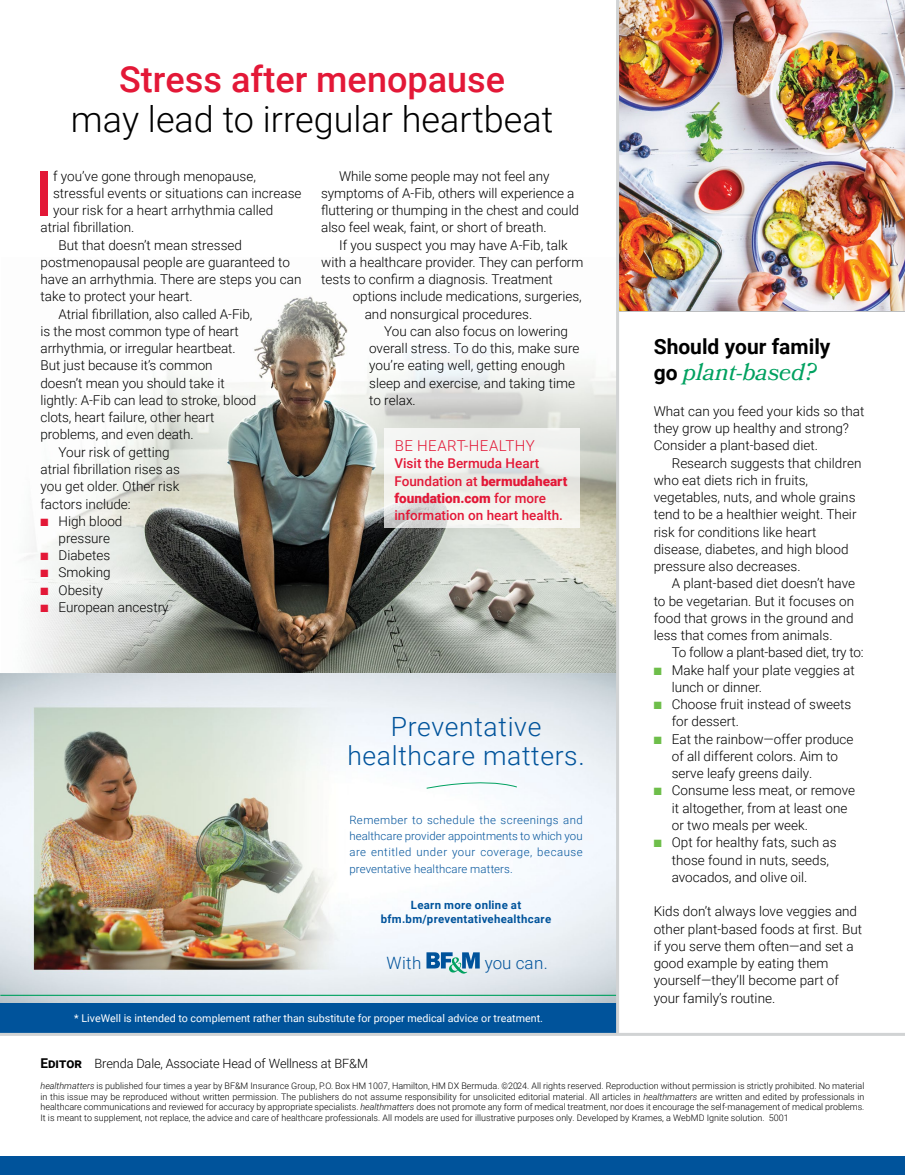
<style>
.page{position:relative;width:905px;height:1175px;background:#fff}
.page>*{position:absolute;margin:0;border:0;box-sizing:border-box;transform-origin:0 0}
.t1{font:500 62.1px "Roboto";color:#e31837}
.t2{font:300 36px "Roboto";color:#000}
.t3{font:500 36px "Roboto";color:#e31837}
.t4{font:300 26.55px/29.1px "Roboto";letter-spacing:.025em;color:#00539b;text-align:center}
.t5{font:italic 24px "Bookmania";color:#00a160}
.t6{font:700 21px "Roboto";color:#000}
.t7{font:300 16.95px "Roboto";letter-spacing:.025em;color:#00539b}
.t8{font:300 15px "Roboto";letter-spacing:.035em;color:#e31837}
.t9{font:300 13.5px/17.2px "Roboto";color:#000}
.t10{font:500 13.5px/17.2px "Roboto";color:#e31837}
.t11{font:300 13.5px "Roboto";letter-spacing:-.02em;color:#000}
.t12{font:300 12.75px "Roboto";letter-spacing:-.01em;color:#000}
.t13{font:300 11.4px/16.2px "Roboto";letter-spacing:.015em;color:#00539b;text-align:justify}
.t14{font:700 11.4px/14.2px "Roboto";letter-spacing:.025em;color:#00539b;text-align:center}
.t15{font:10.65px "Roboto";color:#fff}
.t16{font:300 9px/10.5px "Roboto";color:#000;text-align:justify}
.s1{color:#e31837}
.s2{font-weight:900}
.s3{font-weight:700;font-size:13.5px}
.s4{font-family:"Roboto";font-weight:700;font-style:normal;font-size:21px;color:#000}
.s5{color:#6ebe4a}
.s6{font-style:italic}
</style>
<div class="page">
<img style="left:24px;top:296px;width:592px;height:377px">
<img style="left:0;top:673px;width:616px;height:330px">
<svg style="left:426px;top:777px;width:91px;height:12px"></svg>
<svg style="left:426px;top:952px;width:53px;height:21px"></svg>
<hr style="left:0;top:994px;width:617px;height:1px;background:#00a160">
<div style="left:0;top:1003px;width:617px;height:30px;background:#00539b"></div>
<img style="left:619px;top:0;width:285px;height:310px">
<hr style="left:0;top:1032px;width:904px;height:3px;background:#d1d3d4">
<hr style="left:616px;top:0;width:3px;height:1035px;background:#d1d3d4">
<div style="left:0;top:1156px;width:904px;height:18px;background:#00539b"></div>
<svg style="left:384px;top:428px;width:196px;height:100px;fill:#f2f2ef"></svg>
<h2 class="t3" style="left:119px;top:54px;width:387px">Stress after menopause</h2>
<h2 class="t2" style="left:71px;top:94px;width:484px">may lead to irregular heartbeat</h2>
<h1 class="t1" style="left:36px;top:149px;width:19px">I</h1>
<p class="t9" style="left:53px;top:167px;width:204px">f you’ve gone through menopause,</p>
<p class="t9" style="left:53px;top:184px;width:250px">stressful events or situations can increase</p>
<p class="t9" style="left:53px;top:201px;width:222px">your risk for a heart arrhythmia called</p>
<p class="t9" style="left:41px;top:218px;width:95px">atrial fibrillation.</p>
<p class="t9" style="left:58px;top:236px;width:185px">But that doesn’t mean stressed</p>
<p class="t9" style="left:41px;top:253px;width:251px">postmenopausal people are guaranteed to</p>
<p class="t9" style="left:41px;top:270px;width:262px">have an arrhythmia. There are steps you can</p>
<p class="t9" style="left:41px;top:287px;width:154px">take to protect your heart.</p>
<p class="t9" style="left:58px;top:305px;width:195px">Atrial fibrillation, also called A-Fib,</p>
<p class="t9" style="left:41px;top:322px;width:200px">is the most common type of heart</p>
<p class="t9" style="left:41px;top:339px;width:197px">arrhythmia, or irregular heartbeat.</p>
<p class="t9" style="left:41px;top:356px;width:174px">But just because it’s common</p>
<p class="t9" style="left:41px;top:374px;width:186px">doesn’t mean you should take it</p>
<p class="t9" style="left:41px;top:391px;width:217px">lightly: A-Fib can lead to stroke, blood</p>
<p class="t9" style="left:41px;top:408px;width:175px">clots, heart failure, other heart</p>
<p class="t9" style="left:41px;top:425px;width:155px">problems, and even death.</p>
<p class="t9" style="left:58px;top:443px;width:113px">Your risk of getting</p>
<p class="t9" style="left:41px;top:460px;width:141px">atrial fibrillation rises as</p>
<p class="t9" style="left:41px;top:477px;width:140px">you get older. Other risk</p>
<p class="t9" style="left:41px;top:494px;width:92px">factors include:</p>
<p class="t9" style="left:40px;top:512px;width:83px;text-align:center"><span class="s1">■</span> High blood pressure</p>
<p class="t9" style="left:40px;top:546px;width:71px"><span class="s1">■</span> Diabetes</p>
<p class="t9" style="left:40px;top:563px;width:72px"><span class="s1">■</span> Smoking</p>
<p class="t9" style="left:40px;top:581px;width:64px"><span class="s1">■</span> Obesity</p>
<p class="t9" style="left:40px;top:598px;width:130px"><span class="s1">■</span> European ancestry</p>
<p class="t9" style="left:321px;top:167px;width:259px;text-indent:18px">While some people may not feel any symptoms of A-Fib, others will experience a fluttering or thumping in the chest and could also feel weak, faint, or short of breath.</p>
<p class="t9" style="left:321px;top:236px;width:264px;text-indent:18px">If you suspect you may have A-Fib, talk with a healthcare provider. They can perform tests to confirm a diagnosis. Treatment</p>
<p class="t9" style="left:365px;top:287px;width:218px;text-indent:-12px">options include medications, surgeries, and nonsurgical procedures.</p>
<p class="t9" style="left:369px;top:322px;width:212px;text-indent:15px">You can also focus on lowering overall stress. To do this, make sure you’re eating well, getting enough sleep and exercise, and taking time to relax.</p>
<p class="t8" style="left:394px;top:435px;width:141px">BE HEART-HEALTHY</p>
<p class="t10" style="left:394px;top:454px;width:174px">Visit the Bermuda Heart<br>Foundation at <span class="s2">bermudaheart foundation.com</span> for more information on heart health.</p>
<h3 class="t4" style="left:347px;top:710px;width:239px">Preventative healthcare matters.</h3>
<p class="t13" style="left:349px;top:811px;width:235px">Remember to schedule the screenings and healthcare provider appointments to which you are entitled under your coverage, because preventative healthcare matters.</p>
<p class="t14" style="left:381px;top:897px;width:172px">Learn more online at bfm.bm/preventativehealthcare</p>
<p class="t7" style="left:386px;top:950px;width:37px">With</p>
<p class="t7" style="left:484px;top:950px;width:65px">you can.</p>
<p class="t15" style="left:74px;top:1010px;width:470px">* LiveWell is intended to complement rather than substitute for proper medical advice or treatment.</p>
<p class="t12" style="left:40px;top:1054px;width:329px"><span class="s3">Editor</span> Brenda Dale, Associate Head of Wellness at BF&amp;M</p>
<h3 class="t6" style="left:653px;top:332px;width:178px">Should your family</h3>
<h3 class="t5" style="left:653px;top:357px;width:164px"><span class="s4">go</span> plant-based?</h3>
<p class="t9" style="left:653px;top:402px;width:212px">What can you feed your kids so that they grow up healthy and strong?<br>Consider a plant-based diet.</p>
<p class="t9" style="left:653px;top:453px;width:209px;text-indent:18px">Research suggests that children who eat diets rich in fruits, vegetables, nuts, and whole grains tend to be a healthier weight. Their risk for conditions like heart disease, diabetes, and high blood pressure also decreases.</p>
<p class="t9" style="left:653px;top:574px;width:203px;text-align:justify;text-indent:18px">A plant-based diet doesn’t have to be vegetarian. But it focuses on food that grows in the ground and less that comes from animals.</p>
<p class="t11" style="left:671px;top:643px;width:193px">To follow a plant-based diet, try to:</p>
<p class="t9" style="left:671px;top:660px;width:184px;text-indent:-18px"><span class="s5">■</span> Make half your plate veggies at lunch or dinner.</p>
<p class="t9" style="left:671px;top:695px;width:181px;text-indent:-18px"><span class="s5">■</span> Choose fruit instead of sweets for dessert.</p>
<p class="t9" style="left:671px;top:729px;width:183px;text-indent:-18px"><span class="s5">■</span> Eat the rainbow—offer produce of all different colors. Aim to serve leafy greens daily.</p>
<p class="t9" style="left:671px;top:781px;width:185px;text-indent:-18px"><span class="s5">■</span> Consume less meat, or remove it altogether, from at least one or two meals per week.</p>
<p class="t9" style="left:671px;top:833px;width:166px;text-indent:-18px"><span class="s5">■</span> Opt for healthy fats, such as those found in nuts, seeds, avocados, and olive oil.</p>
<p class="t9" style="left:653px;top:902px;width:210px">Kids don’t always love veggies and other plant-based foods at first. But if you serve them often—and set a good example by eating them yourself—they’ll become part of your family’s routine.</p>
<p class="t16" style="left:40px;top:1080px;width:825px"><span class="s6">healthmatters</span> is published four times a year by BF&amp;M Insurance Group, P.O. Box HM 1007, Hamilton, HM DX Bermuda. ©2024. All rights reserved. Reproduction without permission is strictly prohibited. No material in this issue may be reproduced without written permission. The publishers do not assume responsibility for unsolicited editorial material. All articles in <span class="s6">healthmatters</span> are written and edited by professionals in healthcare communications and reviewed for accuracy by appropriate specialists. <span class="s6">healthmatters</span> does not promote any form of medical treatment, nor does it encourage the self-management of medical problems.<br>It is meant to supplement, not replace, the advice and care of healthcare professionals. All models are used for illustrative purposes only. Developed by Krames, a WebMD Ignite solution. 5001</p>
</div>
